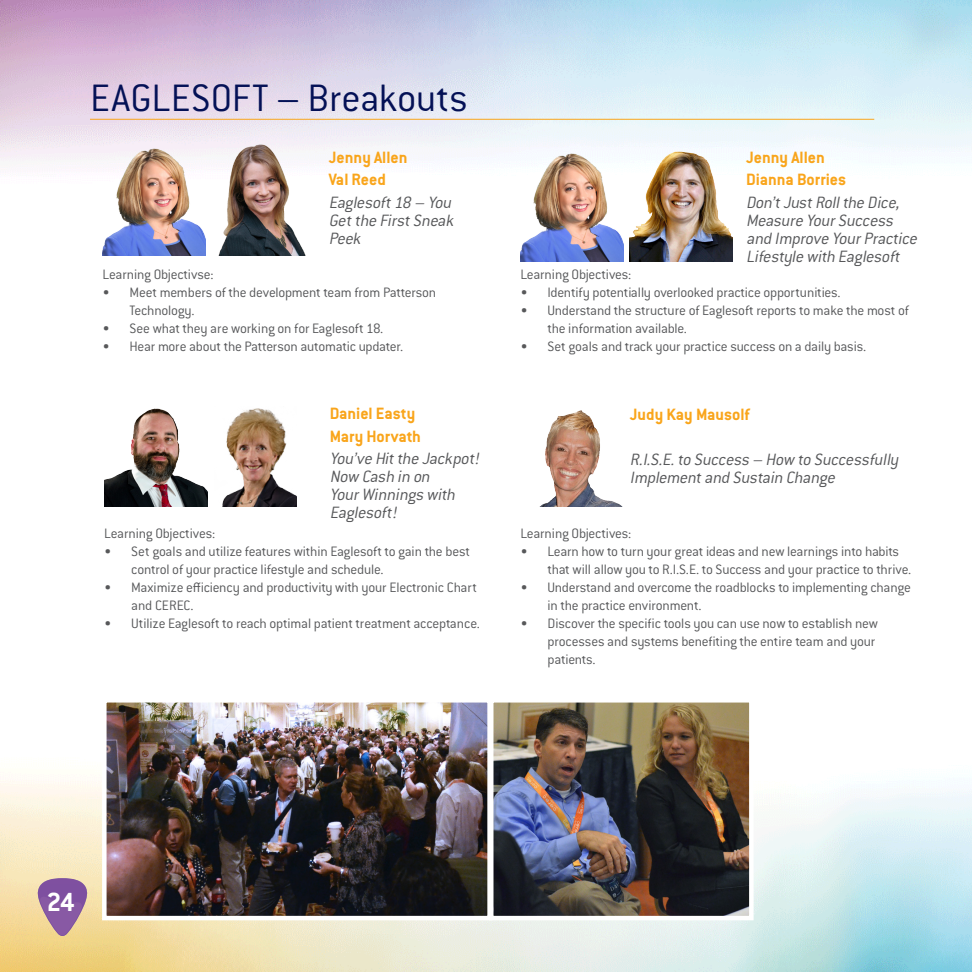
<style>
.page{position:relative;width:972px;height:972px;background:#fff}
.page>*{position:absolute;margin:0;border:0;box-sizing:border-box;transform-origin:0 0}
.t1{font:300 42px "Conduit ITC Pro";letter-spacing:-.005em;color:#041156}
.t2{font:700 28.8px "Conduit ITC Pro";color:#fff}
.t3{font:italic 300 18px/18px "Conduit ITC Pro";color:#57585a}
.t4{font:700 18px/22.5px "Conduit ITC Pro";color:#f9a51b}
.t5{font:300 15px/18px "Conduit ITC Pro";letter-spacing:-.015em;color:#57585a}
</style>
<div class="page">
<img style="left:0;top:779px;width:972px;height:193px">
<img style="left:0;top:0;width:972px;height:262px">
<svg style="left:36px;top:878px;width:53px;height:58px;background:#a983a0"></svg>
<hr style="left:90px;top:119px;width:784px;height:1px;background:#f9a51b">
<img style="left:104px;top:408px;width:103px;height:98px">
<img style="left:222px;top:408px;width:74px;height:98px">
<img style="left:103px;top:144px;width:103px;height:112px">
<img style="left:541px;top:410px;width:81px;height:96px">
<img style="left:630px;top:150px;width:103px;height:111px">
<img style="left:521px;top:150px;width:102px;height:111px">
<img style="left:494px;top:703px;width:255px;height:212px">
<div style="left:489px;top:698px;width:265px;height:222px;border:4px solid #fff"></div>
<img style="left:107px;top:703px;width:380px;height:212px">
<div style="left:102px;top:698px;width:390px;height:222px;border:4px solid #fff"></div>
<img style="left:210px;top:129px;width:108px;height:127px">
<p class="t1" style="left:90px;top:75px;width:379px">EAGLESOFT – Breakouts</p>
<p class="t4" style="left:329px;top:145px;width:80px">Jenny Allen</p>
<p class="t4" style="left:329px;top:168px;width:59px">Val Reed</p>
<p class="t3" style="left:329px;top:193px;width:130px">Eaglesoft18 – You<br>Getthe FirstSneak<br>Peek</p>
<p class="t5" style="left:103px;top:265px;width:113px">Learning Objectivse:</p>
<p class="t5" style="left:130px;top:283px;width:308px;text-indent:-27px">• Meet members of the development team from Patterson<br>Technology.</p>
<p class="t5" style="left:103px;top:319px;width:282px">• See what they are working on for Eaglesoft 18.</p>
<p class="t5" style="left:103px;top:337px;width:302px">• Hear more about the Patterson automatic updater.</p>
<p class="t4" style="left:330px;top:402px;width:92px">Daniel Easty<br>Mary Horvath</p>
<p class="t3" style="left:330px;top:450px;width:155px">You’ve Hitthe Jackpot!<br>Now Cash in on<br>YourWinnings with<br>Eaglesoft!</p>
<p class="t5" style="left:104px;top:524px;width:112px">Learning Objectives:</p>
<p class="t5" style="left:131px;top:542px;width:340px;text-indent:-27px">• Set goals and utilize features within Eaglesoft to gain the best control of your practice lifestyle and schedule.</p>
<p class="t5" style="left:131px;top:578px;width:347px;text-indent:-27px">• Maximize efficiency and productivity with your Electronic Chart and CEREC.</p>
<p class="t5" style="left:104px;top:614px;width:377px">• Utilize Eaglesoft to reach optimal patient treatment acceptance.</p>
<p class="t4" style="left:746px;top:146px;width:80px">Jenny Allen</p>
<p class="t4" style="left:746px;top:168px;width:102px">Dianna Borries</p>
<p class="t3" style="left:746px;top:193px;width:176px">Don’tJustRollthe Dice,<br>Measure YourSuccess and Improve YourPractice<br>Lifestyle with Eaglesoft</p>
<p class="t5" style="left:521px;top:266px;width:112px">Learning Objectives:</p>
<p class="t5" style="left:521px;top:284px;width:322px">• Identify potentially overlooked practice opportunities.</p>
<p class="t5" style="left:548px;top:302px;width:363px;text-indent:-27px">• Understand the structure of Eaglesoft reports to make the most of the information available.</p>
<p class="t5" style="left:521px;top:338px;width:347px">• Set goals and track your practice success on a daily basis.</p>
<p class="t4" style="left:630px;top:403px;width:121px">Judy Kay Mausolf</p>
<p class="t3" style="left:630px;top:450px;width:274px">R.I.S.E.to Success – How to Successfully<br>Implementand Sustain Change</p>
<p class="t5" style="left:521px;top:524px;width:112px">Learning Objectives:</p>
<p class="t5" style="left:548px;top:542px;width:365px;text-indent:-27px">• Learn how to turn your great ideas and new learnings into habits that will allow you to R.I.S.E. to Success and your practice to thrive.</p>
<p class="t5" style="left:548px;top:578px;width:365px;text-indent:-27px">• Understand and overcome the roadblocks to implementing change in the practice environment.</p>
<p class="t5" style="left:548px;top:614px;width:332px;text-indent:-27px">• Discover the specific tools you can use now to establish new processes and systems benefiting the entire team and your patients.</p>
<p class="t2" style="left:47px;top:885px;width:29px">24</p>
</div>
